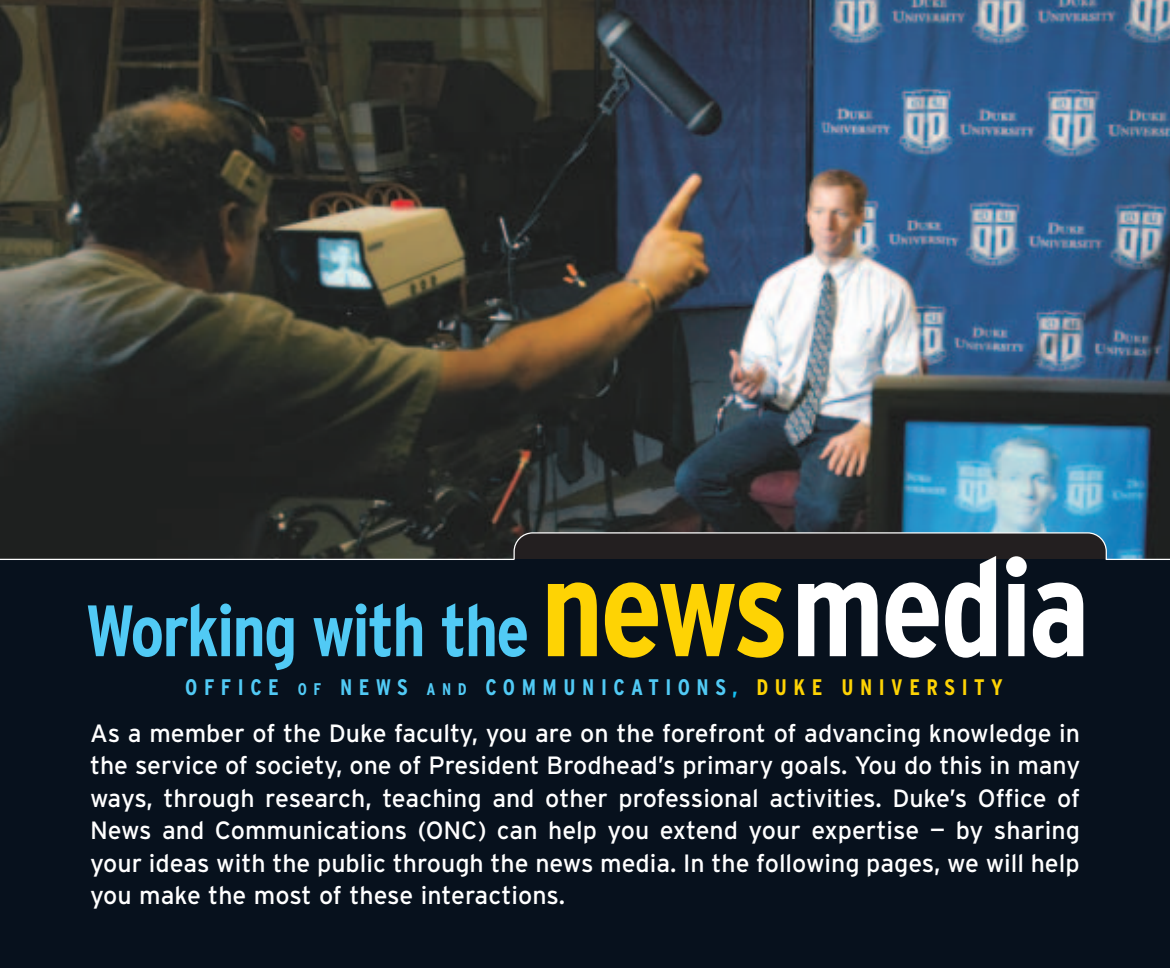
<style>
.page{position:relative;width:1170px;height:968px;background:#fff}
.page>*{position:absolute;margin:0;border:0;box-sizing:border-box;transform-origin:0 0}
.t1{font:700 condensed 72.5px "Interstate";letter-spacing:-.025em;color:#51caf5}
.t2{font:25px/32.5px "Interstate";color:#fff;text-align:justify}
.t3{font:700 condensed 22.5px "Interstate";letter-spacing:.29em;color:#51caf5}
.s1{font-size:137.5px;color:#fed304}
.s2{font-size:137.5px;color:#fff}
.s3{font-size:17px}
.s4{color:#15c0f2}
.s5{color:#fed304}
</style>
<div class="page">
<img style="left:0;top:0;width:1170px;height:558px">
<div style="left:514px;top:533px;width:592px;height:123px;background:#231f20;border-radius:19px"></div>
<div style="left:514px;top:532px;width:593px;height:124px;border:2px solid #fff;border-radius:19px"></div>
<div style="left:0;top:559px;width:1170px;height:409px;background:#07111d"></div>
<hr style="left:0;top:558px;width:515px;height:2px;background:#fff">
<hr style="left:1106px;top:558px;width:64px;height:2px;background:#fff">
<h1 class="t1" style="left:86px;top:603px;width:1005px">Working with the <span class="s1">news</span><span class="s2">media</span></h1>
<p class="t3" style="left:185px;top:678px;width:819px">OFFICE <span class="s3">OF</span> NEWS <span class="s3">AND</span> COMMUNICATIONS<span class="s4">,</span> <span class="s5">DUKE UNIVERSITY</span></p>
<p class="t2" style="left:90px;top:718px;width:992px">As a member of the Duke faculty, you are on the forefront of advancing knowledge in the service of society, one of President Brodhead’s primary goals. You do this in many ways, through research, teaching and other professional activities. Duke’s Office of News and Communications (ONC) can help you extend your expertise — by sharing your ideas with the public through the news media. In the following pages, we will help you make the most of these interactions.</p>
</div>
